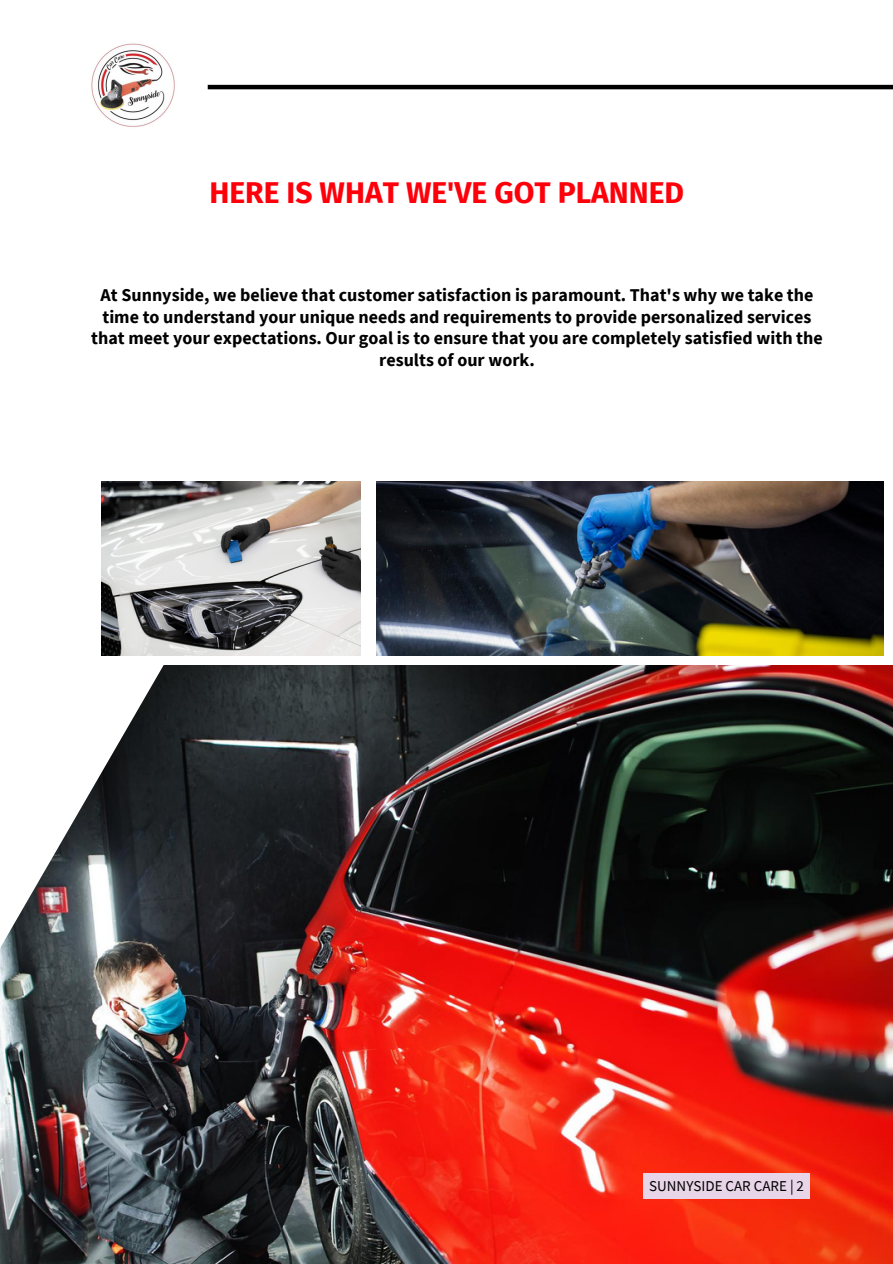
<style>
.page{position:relative;width:893px;height:1264px;background:#fff}
.page>*{position:absolute;margin:0;border:0;box-sizing:border-box;transform-origin:0 0}
.t1{font:700 30px "Fira Sans";color:#ff000b}
.t2{font:700 18px/21.3px "Source Sans Pro";color:#000;text-align:center}
.t3{font:15px "Source Sans Pro";color:#000001}
</style>
<div class="page">
<img style="left:0;top:665px;width:892px;height:598px">
<svg style="left:0;top:644px;width:165px;height:324px"></svg>
<hr style="left:208px;top:85px;width:684px;height:4px;background:#000001">
<img style="left:91px;top:43px;width:84px;height:84px">
<img style="left:102px;top:482px;width:258px;height:173px">
<img style="left:376px;top:482px;width:507px;height:173px">
<div style="left:643px;top:1173px;width:167px;height:25px;background:#e8d5e7"></div>
<p class="t1" style="left:209px;top:175px;width:476px">HERE IS WHAT WE'VE GOT PLANNED</p>
<p class="t2" style="left:91px;top:284px;width:732px">At Sunnyside, we believe that customer satisfaction is paramount. That's why we take the time to understand your unique needs and requirements to provide personalized services that meet your expectations. Our goal is to ensure that you are completely satisfied with the results of our work.</p>
<p class="t3" style="left:649px;top:1176px;width:156px">SUNNYSIDE CAR CARE | 2</p>
</div>
